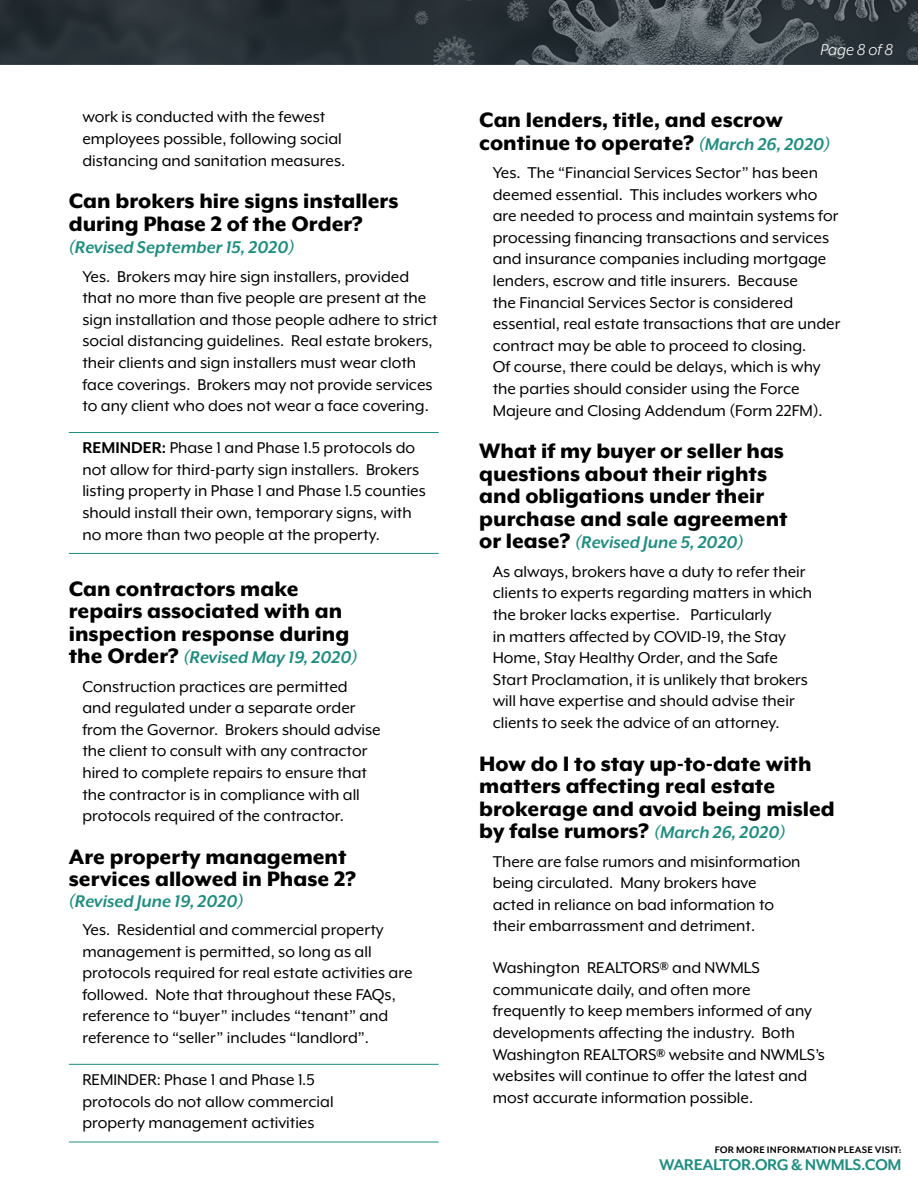
<style>
.page{position:relative;width:918px;height:1188px;background:#fff}
.page>*{position:absolute;margin:0;border:0;box-sizing:border-box;transform-origin:0 0}
.t1{font:800 24px/22.5px "Mr Eaves XL Mod OT";color:#000}
.t2{font:italic 700 19.5px "Mr Eaves XL Mod OT";color:#1e8d81}
.t3{font:18px/21.6px "Mr Eaves XL Mod OT";color:#000}
.t4{font:italic 18px "Mr Eaves XL Mod OT";color:#fff}
.t5{font:700 17.85px "Mr Eaves Mod OT";letter-spacing:-.03em;color:#1e8d81}
.t6{font:700 10.95px "Mr Eaves Mod OT";letter-spacing:.02em;color:#000}
.s1{font-weight:700}
.s2{font-weight:800;font-style:normal;font-size:24px;color:#000}
.s3{font-weight:700;font-style:italic;font-size:19.5px;color:#1e8d81}
</style>
<div class="page">
<img style="left:0;top:0;width:918px;height:64px">
<hr style="left:69px;top:432px;width:370px;height:1px;background:#1e8d81">
<hr style="left:69px;top:553px;width:370px;height:1px;background:#1e8d81">
<hr style="left:69px;top:1064px;width:370px;height:1px;background:#1e8d81">
<hr style="left:69px;top:1142px;width:370px;height:1px;background:#1e8d81">
<p class="t3" style="left:82px;top:106px;width:264px">work is conducted with the fewest employees possible, following social distancing and sanitation measures.</p>
<h1 class="t1" style="left:69px;top:190px;width:331px">Can brokers hire signs installers during Phase 2 of the Order?</h1>
<p class="t2" style="left:69px;top:238px;width:227px">(Revised September 15, 2020)</p>
<p class="t3" style="left:82px;top:265px;width:357px">Yes. Brokers may hire sign installers, provided that no more than five people are present at the sign installation and those people adhere to strict social distancing guidelines. Real estate brokers, their clients and sign installers must wear cloth face coverings. Brokers may not provide services to any client who does not wear a face covering.</p>
<p class="t3" style="left:82px;top:437px;width:345px"><span class="s1">REMINDER:</span> Phase 1 and Phase 1.5 protocols do not allow for third-party sign installers. Brokers listing property in Phase 1 and Phase 1.5 counties should install their own, temporary signs, with no more than two people at the property.</p>
<h1 class="t1" style="left:69px;top:577px;width:282px">Can contractors make repairs associated with an inspection response during</h1>
<p class="t2" style="left:69px;top:648px;width:290px"><span class="s2">the Order?</span> (Revised May 19, 2020)</p>
<p class="t3" style="left:82px;top:675px;width:300px">Construction practices are permitted and regulated under a separate order from the Governor. Brokers should advise the client to consult with any contractor hired to complete repairs to ensure that the contractor is in compliance with all protocols required of the contractor.</p>
<h1 class="t1" style="left:69px;top:846px;width:289px">Are property management services allowed in Phase 2?</h1>
<p class="t2" style="left:69px;top:891px;width:176px">(Revised June 19, 2020)</p>
<p class="t3" style="left:82px;top:919px;width:332px">Yes. Residential and commercial property management is permitted, so long as all protocols required for real estate activities are followed. Note that throughout these FAQs, reference to “buyer” includes “tenant” and reference to “seller” includes “landlord”.</p>
<p class="t3" style="left:82px;top:1069px;width:253px">REMINDER: Phase 1 and Phase 1.5 protocols do not allow commercial property management activities</p>
<p class="t4" style="left:820px;top:41px;width:74px">Page 8 of 8</p>
<h1 class="t1" style="left:479px;top:109px;width:353px">Can lenders, title, and escrow continue to operate? <span class="s3">(March 26, 2020)</span></h1>
<p class="t3" style="left:493px;top:162px;width:349px">Yes. The “Financial Services Sector” has been deemed essential. This includes workers who are needed to process and maintain systems for processing financing transactions and services and insurance companies including mortgage lenders, escrow and title insurers. Because<br>the Financial Services Sector is considered essential, real estate transactions that are under contract may be able to proceed to closing.<br>Of course, there could be delays, which is why the parties should consider using the Force Majeure and Closing Addendum (Form 22FM).</p>
<h1 class="t1" style="left:479px;top:440px;width:310px">What if my buyer or seller has questions about their rights and obligations under their purchase and sale agreement</h1>
<p class="t2" style="left:479px;top:533px;width:266px"><span class="s2">or lease?</span> (Revised June 5, 2020)</p>
<p class="t3" style="left:493px;top:561px;width:321px">As always, brokers have a duty to refer their clients to experts regarding matters in which the broker lacks expertise. Particularly<br>in matters affected by COVID-19, the Stay Home, Stay Healthy Order, and the Safe Start Proclamation, it is unlikely that brokers will have expertise and should advise their clients to seek the advice of an attorney.</p>
<h1 class="t1" style="left:479px;top:752px;width:357px">How do I to stay up-to-date with matters affecting real estate brokerage and avoid being misled by false rumors? <span class="s3">(March 26, 2020)</span></h1>
<p class="t3" style="left:493px;top:850px;width:309px">There are false rumors and misinformation being circulated. Many brokers have acted in reliance on bad information to their embarrassment and detriment.</p>
<p class="t3" style="left:493px;top:957px;width:334px">Washington REALTORS® and NWMLS communicate daily, and often more frequently to keep members informed of any developments affecting the industry. Both Washington REALTORS® website and NWMLS’s websites will continue to offer the latest and most accurate information possible.</p>
<p class="t6" style="left:715px;top:1144px;width:188px">FOR MORE INFORMATION PLEASE VISIT:</p>
<p class="t5" style="left:659px;top:1155px;width:244px">WAREALTOR.ORG &amp; NWMLS.COM</p>
</div>
